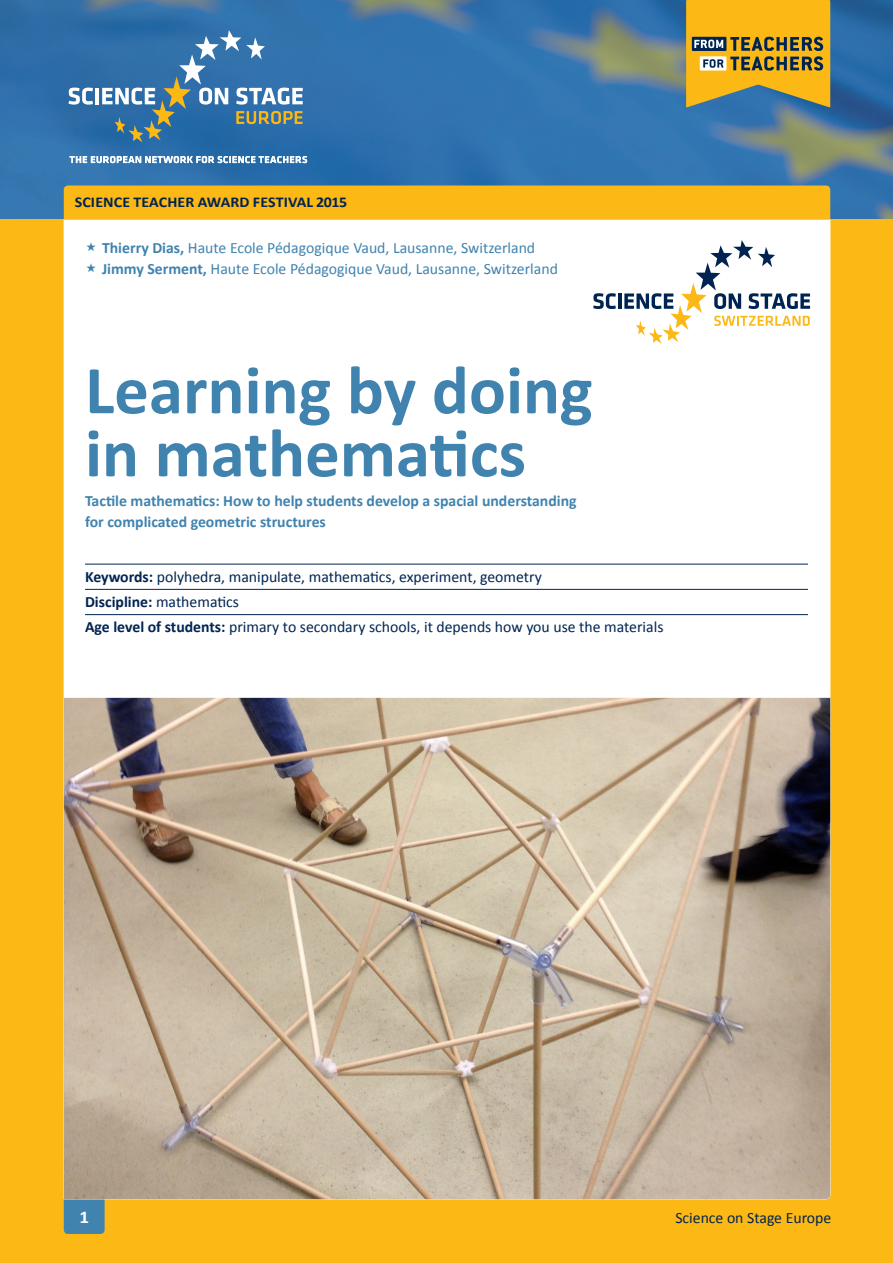
<style>
.page{position:relative;width:893px;height:1263px;background:#fff}
.page>*{position:absolute;margin:0;border:0;box-sizing:border-box;transform-origin:0 0}
.t1{font:700 69px/63px "Calibri";color:#4083af}
.FRONT_COPYTEXT{font:700 18px "Calibri";color:#fff;scale:1.06 1}
.Shortinfo{font:15.75px "Calibri";color:#002451}
.t2{font:15.75px "Calibri";color:#4083af}
.Intro{font:700 15.75px/21px "Calibri";color:#4083af}
.Shortinfo-2{font:700 15.75px "Calibri";color:#002451}
.t3{font:700 15px "Calibri";letter-spacing:.01em;color:#002451;scale:1.06 1}
.s1{font-weight:700}
.s2{font-weight:400}
</style>
<div class="page">
<img style="left:0;top:0;width:893px;height:220px">
<div style="left:0;top:220px;width:893px;height:1043px;background:#fcb814"></div>
<div style="left:64px;top:185px;width:766px;height:35px;background:#fcb814"></div>
<svg style="left:64px;top:1199px;width:41px;height:35px"></svg>
<svg style="left:68px;top:88px;width:25px;height:17px"></svg>
<hr style="left:95px;top:88px;width:4px;height:16px;background:#fff">
<svg style="left:102px;top:30px;width:201px;height:112px"></svg>
<svg style="left:686px;top:0;width:144px;height:108px"></svg>
<div style="left:64px;top:220px;width:766px;height:478px;background:#fff"></div>
<svg style="left:593px;top:293px;width:23px;height:16px"></svg>
<hr style="left:618px;top:293px;width:4px;height:16px;background:#002451">
<svg style="left:624px;top:240px;width:186px;height:104px"></svg>
<hr style="left:85px;top:564px;width:723px;height:1px;background:#002451">
<hr style="left:85px;top:589px;width:723px;height:1px;background:#002451">
<hr style="left:85px;top:614px;width:723px;height:1px;background:#002451">
<img style="left:64px;top:698px;width:766px;height:501px">
<svg style="left:70px;top:156px;width:237px;height:7px"></svg>
<svg style="left:86px;top:242px;width:10px;height:9px"></svg>
<svg style="left:86px;top:263px;width:10px;height:9px"></svg>
<p class="t3" style="left:75px;top:193px;width:258px">SCIENCE TEACHER AWARD FESTIVAL 2015</p>
<p class="t2" style="left:102px;top:238px;width:435px"><span class="s1">Thierry Dias,</span> Haute Ecole Pédagogique Vaud, Lausanne, Switzerland</p>
<p class="t2" style="left:102px;top:259px;width:457px"><span class="s1">Jimmy Serment,</span> Haute Ecole Pédagogique Vaud, Lausanne, Switzerland</p>
<h1 class="t1" style="left:85px;top:359px;width:509px">Learning by doing in mathematics</h1>
<p class="Intro" style="left:85px;top:490px;width:493px">Tactile mathematics: How to help students develop a spacial understanding for complicated geometric structures</p>
<p class="Shortinfo" style="left:85px;top:566px;width:458px"><span class="s1">Keywords:</span> polyhedra, manipulate, mathematics, experiment, geometry</p>
<p class="Shortinfo-2" style="left:85px;top:591px;width:155px">Discipline: <span class="s2">mathematics</span></p>
<p class="Shortinfo" style="left:85px;top:617px;width:580px"><span class="s1">Age level of students:</span> primary to secondary schools, it depends how you use the materials</p>
<p class="FRONT_COPYTEXT" style="left:79px;top:1206px;width:11px">1</p>
<p class="Shortinfo" style="left:675px;top:1208px;width:157px">Science on Stage Europe</p>
</div>
